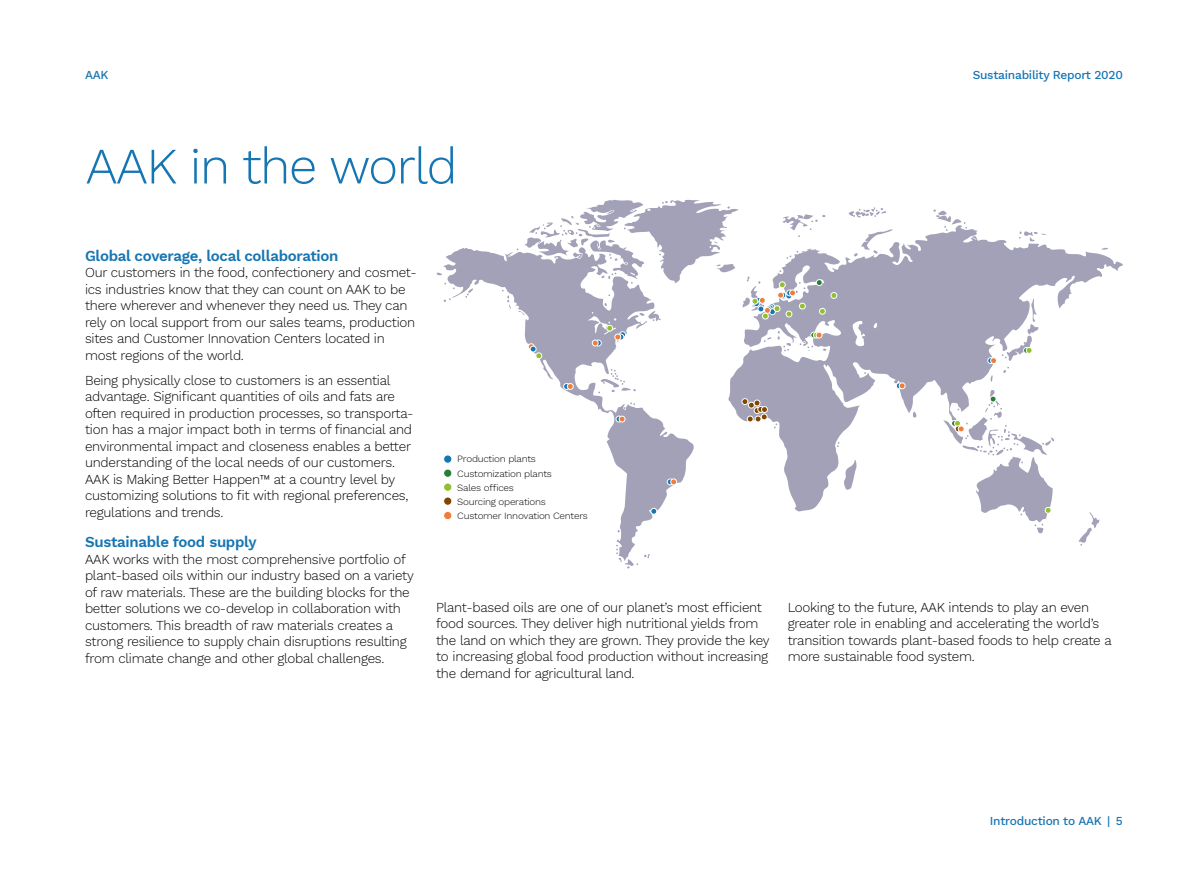
<style>
.page{position:relative;width:1191px;height:893px;background:#fff}
.page>*{position:absolute;margin:0;border:0;box-sizing:border-box;transform-origin:0 0}
.t1{font:300 51px "Work Sans";letter-spacing:-.03em;color:#1675b3}
.t2{font:600 15px "Work Sans";letter-spacing:-.02em;color:#1675b3}
.t3{font:300 13.5px/16.5px "Work Sans";letter-spacing:-.02em;color:#000}
.t4{font:500 12px "Work Sans";letter-spacing:-.02em;color:#1675b3}
.t5{font:300 9.45px/14.1px "Work Sans";letter-spacing:-.025em;color:#000;scale:1.06 1}
</style>
<div class="page">
<svg style="left:437px;top:200px;width:686px;height:368px"></svg>
<svg style="left:563px;top:383px;width:7px;height:7px"></svg>
<svg style="left:667px;top:479px;width:5px;height:6px"></svg>
<svg style="left:650px;top:508px;width:7px;height:6px"></svg>
<svg style="left:619px;top:331px;width:6px;height:7px"></svg>
<svg style="left:619px;top:334px;width:5px;height:6px"></svg>
<div style="left:443px;top:455px;width:9px;height:8px;background:#1675b3;border:1px solid #fff;border-radius:50%"></div>
<div style="left:987px;top:357px;width:7px;height:7px;background:#1675b3;border:1px solid #fff;border-radius:50%"></div>
<svg style="left:592px;top:340px;width:9px;height:6px"></svg>
<svg style="left:528px;top:344px;width:8px;height:8px"></svg>
<div style="left:443px;top:469px;width:9px;height:8px;background:#297e37;border:1px solid #fff;border-radius:50%"></div>
<svg style="left:816px;top:279px;width:6px;height:7px"></svg>
<svg style="left:810px;top:332px;width:7px;height:6px"></svg>
<div style="left:443px;top:483px;width:9px;height:8px;background:#92c030;border:1px solid #fff;border-radius:50%"></div>
<svg style="left:535px;top:353px;width:7px;height:6px"></svg>
<svg style="left:606px;top:325px;width:7px;height:6px"></svg>
<div style="left:830px;top:292px;width:7px;height:7px;background:#92c030;border:1px solid #fff;border-radius:50%"></div>
<svg style="left:1045px;top:507px;width:6px;height:6px"></svg>
<svg style="left:1023px;top:347px;width:9px;height:6px"></svg>
<svg style="left:819px;top:308px;width:6px;height:6px"></svg>
<div style="left:443px;top:497px;width:9px;height:8px;background:#814600;border:1px solid #fff;border-radius:50%"></div>
<svg style="left:742px;top:398px;width:6px;height:7px"></svg>
<svg style="left:748px;top:400px;width:12px;height:8px"></svg>
<svg style="left:754px;top:407px;width:6px;height:7px"></svg>
<div style="left:757px;top:406px;width:7px;height:7px;background:#814600;border:1px solid #fff;border-radius:50%"></div>
<svg style="left:761px;top:406px;width:6px;height:7px"></svg>
<svg style="left:747px;top:414px;width:20px;height:8px"></svg>
<svg style="left:567px;top:383px;width:6px;height:7px"></svg>
<svg style="left:616px;top:416px;width:9px;height:6px"></svg>
<div style="left:443px;top:511px;width:9px;height:9px;background:#f07d3a;border:1px solid #fff;border-radius:50%"></div>
<svg style="left:670px;top:479px;width:7px;height:6px"></svg>
<svg style="left:614px;top:334px;width:7px;height:6px"></svg>
<svg style="left:813px;top:332px;width:9px;height:6px"></svg>
<svg style="left:896px;top:383px;width:9px;height:6px"></svg>
<svg style="left:951px;top:420px;width:13px;height:12px"></svg>
<svg style="left:990px;top:357px;width:6px;height:7px"></svg>
<svg style="left:990px;top:396px;width:6px;height:6px"></svg>
<svg style="left:752px;top:282px;width:53px;height:37px"></svg>
<p class="t4" style="left:85px;top:66px;width:25px">AAK</p>
<p class="t4" style="left:972px;top:66px;width:152px">Sustainability Report 2020</p>
<h1 class="t1" style="left:86px;top:127px;width:373px">AAK in the world</h1>
<p class="t2" style="left:85px;top:244px;width:255px">Global coverage, local collaboration</p>
<p class="t3" style="left:85px;top:264px;width:333px">Our customers in the food, confectionery and cosmet&shy;ics industries know that they can count on AAK to be there wherever and whenever they need us. They can rely on local support from our sales teams, production sites and Customer Innovation Centers located in most regions of the world.</p>
<p class="t3" style="left:85px;top:371px;width:330px">Being physically close to customers is an essential advantage. Significant quantities of oils and fats are often required in production processes, so transporta&shy;tion has a major impact both in terms of financial and environmental impact and closeness enables a better understanding of the local needs of our customers.<br>AAK is Making Better Happen™ at a country level by customizing solutions to fit with regional preferences, regulations and trends.</p>
<p class="t2" style="left:85px;top:531px;width:173px">Sustainable food supply</p>
<p class="t3" style="left:85px;top:550px;width:330px">AAK works with the most comprehensive portfolio of plant-based oils within our industry based on a variety of raw materials. These are the building blocks for the better solutions we co-develop in collaboration with customers. This breadth of raw materials creates a strong resilience to supply chain disruptions resulting from climate change and other global challenges.</p>
<p class="t5" style="left:457px;top:452px;width:125px">Production plants<br>Customization plants<br>Sales offices<br>Sourcing operations<br>Customer Innovation Centers</p>
<p class="t3" style="left:436px;top:598px;width:335px">Plant-based oils are one of our planet’s most efficient food sources. They deliver high nutritional yields from the land on which they are grown. They provide the key to increasing global food production without increasing the demand for agricultural land.</p>
<p class="t3" style="left:788px;top:598px;width:325px">Looking to the future, AAK intends to play an even greater role in enabling and accelerating the world’s transition towards plant-based foods to help create a more sustainable food system.</p>
<p class="t4" style="left:990px;top:812px;width:134px">Introduction to AAK | 5</p>
</div>
